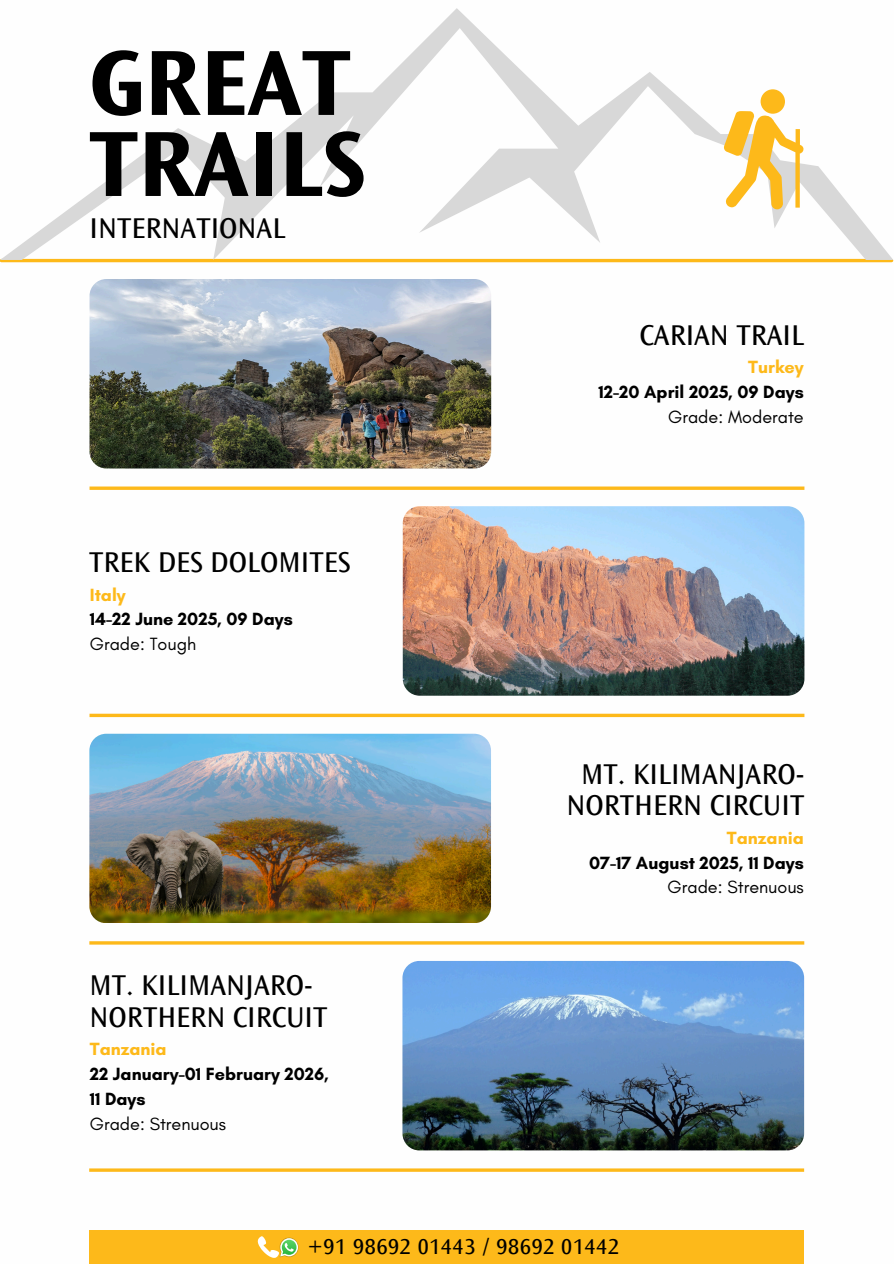
<style>
.page{position:relative;width:894px;height:1264px;background:#fff}
.page>*{position:absolute;margin:0;border:0;box-sizing:border-box;transform-origin:0 0}
.t1{font:700 96.6px/81px "Ocean Sans Std";color:#000}
.t2{font:30px/31.5px "Ocean Sans Std";color:#000;text-align:center}
.t3{font:22.5px "Ocean Sans Std";letter-spacing:.03em;color:#000}
.t4{font:700 18px "Glacial Indifference";color:#000}
.t5{font:18px "Glacial Indifference";color:#000}
.t6{font:700 18px "Glacial Indifference";color:#fdb91a}
</style>
<div class="page">
<hr style="left:1px;top:259px;width:890px;height:3px;background:#fdb91a">
<svg style="left:0;top:8px;width:892px;height:252px"></svg>
<svg style="left:723px;top:89px;width:80px;height:120px"></svg>
<img style="left:89px;top:279px;width:402px;height:189px;border-radius:17px">
<img style="left:402px;top:506px;width:402px;height:189px;border-radius:17px">
<svg style="left:89px;top:486px;width:715px;height:4px;background:#fdc33d"></svg>
<svg style="left:89px;top:713px;width:715px;height:4px;background:#fdc542"></svg>
<img style="left:89px;top:733px;width:402px;height:189px;border-radius:17px">
<hr style="left:89px;top:941px;width:715px;height:3px;background:#fdb91a">
<img style="left:402px;top:960px;width:401px;height:189px;border-radius:17px">
<hr style="left:89px;top:1168px;width:714px;height:3px;background:#fdb91a">
<div style="left:89px;top:1230px;width:715px;height:33px;background:#fdb91a"></div>
<svg style="left:258px;top:1236px;width:40px;height:21px"></svg>
<p class="t1" style="left:89px;top:53px;width:277px">GREAT<br>TRAILS</p>
<h2 class="t2" style="left:89px;top:216px;width:197px">INTERNATIONAL</h2>
<p class="t2" style="left:89px;top:549px;width:262px">TREK DES DOLOMITES</p>
<p class="t6" style="left:90px;top:583px;width:37px">Italy</p>
<p class="t4" style="left:90px;top:608px;width:204px">14-22 June 2025, 09 Days</p>
<p class="t5" style="left:90px;top:633px;width:108px">Grade: Tough</p>
<p class="t2" style="left:89px;top:972px;width:239px;text-align:left">MT. KILIMANJARO-<br>NORTHERN CIRCUIT</p>
<p class="t6" style="left:90px;top:1038px;width:78px">Tanzania</p>
<p class="t4" style="left:90px;top:1063px;width:240px">22 January-01 February 2026,</p>
<h2 class="t4" style="left:90px;top:1087px;width:57px">11 Days</h2>
<p class="t5" style="left:90px;top:1112px;width:138px">Grade: Strenuous</p>
<h2 class="t2" style="left:639px;top:322px;width:166px">CARIAN TRAIL</h2>
<p class="t6" style="left:748px;top:356px;width:57px">Turkey</p>
<p class="t4" style="left:598px;top:381px;width:207px">12-20 April 2025, 09 Days</p>
<p class="t5" style="left:668px;top:405px;width:137px">Grade: Moderate</p>
<p class="t2" style="left:566px;top:761px;width:239px">MT. KILIMANJARO-<br>NORTHERN CIRCUIT</p>
<p class="t6" style="left:726px;top:826px;width:78px">Tanzania</p>
<h2 class="t4" style="left:589px;top:851px;width:216px">07-17 August 2025, 11 Days</h2>
<p class="t5" style="left:667px;top:876px;width:138px">Grade: Strenuous</p>
<p class="t3" style="left:308px;top:1237px;width:313px">+91 98692 01443 / 98692 01442</p>
</div>
